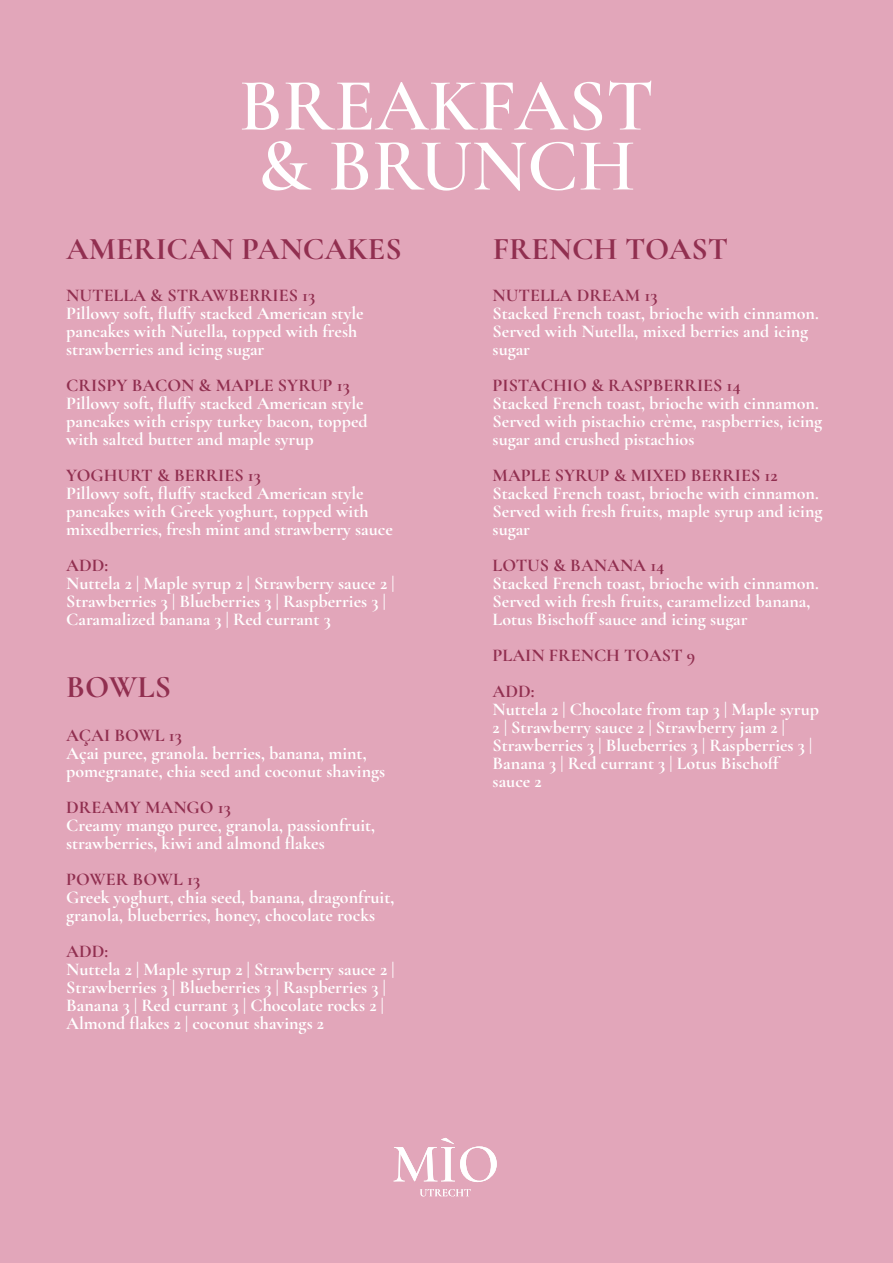
<style>
.page{position:relative;width:893px;height:1263px;background:#e2a6ba}
.page>*{position:absolute;margin:0;border:0;box-sizing:border-box;transform-origin:0 0}
.t1{font:600 75px/60px "Cormorant Garamond";color:#fff}
.t2{font:700 31.65px "Cormorant Garamond";color:#912f50}
.t3{font:700 18px/18px "Cormorant Garamond";color:#fff}
.t4{font:700 18px/36px "Cormorant Garamond";color:#912f50}
</style>
<div class="page">
<svg style="left:420px;top:1189px;width:51px;height:7px"></svg>
<svg style="left:394px;top:1138px;width:103px;height:44px"></svg>
<h1 class="t1" style="left:239px;top:75px;width:417px">BREAKFAST &amp; BRUNCH</h1>
<h2 class="t2" style="left:66px;top:229px;width:337px">AMERICAN PANCAKES</h2>
<p class="t4" style="left:66px;top:277px;width:251px">NUTELLA &amp; STRAWBERRIES 13</p>
<p class="t3" style="left:66px;top:304px;width:299px">Pillowy soft, fluffy stacked American style pancakes with Nutella, topped with fresh strawberries and icing sugar</p>
<p class="t4" style="left:66px;top:367px;width:285px">CRISPY BACON &amp; MAPLE SYRUP 13</p>
<p class="t3" style="left:66px;top:394px;width:303px">Pillowy soft, fluffy stacked American style pancakes with crispy turkey bacon, topped with salted butter and maple syrup</p>
<p class="t4" style="left:66px;top:457px;width:196px">YOGHURT &amp; BERRIES 13</p>
<p class="t3" style="left:66px;top:484px;width:328px">Pillowy soft, fluffy stacked American style pancakes with Greek yoghurt, topped with mixedberries, fresh mint and strawberry sauce</p>
<p class="t4" style="left:66px;top:547px;width:43px">ADD:</p>
<p class="t3" style="left:66px;top:574px;width:330px">Nuttela 2 | Maple syrup 2 | Strawberry sauce 2 |<br>Strawberries 3 | Blueberries 3 | Raspberries 3 |<br>Caramalized banana 3 | Red currant 3</p>
<h2 class="t2" style="left:66px;top:668px;width:106px">BOWLS</h2>
<p class="t4" style="left:66px;top:717px;width:117px">AÇAI BOWL 13</p>
<p class="t3" style="left:66px;top:744px;width:321px">Açai puree, granola. berries, banana, mint, pomegranate, chia seed and coconut shavings</p>
<p class="t4" style="left:66px;top:789px;width:166px">DREAMY MANGO 13</p>
<p class="t3" style="left:66px;top:816px;width:311px">Creamy mango puree, granola, passionfruit, strawberries, kiwi and almond flakes</p>
<p class="t4" style="left:66px;top:861px;width:136px">POWER BOWL 13</p>
<p class="t3" style="left:66px;top:888px;width:330px">Greek yoghurt, chia seed, banana, dragonfruit, granola, blueberries, honey, chocolate rocks</p>
<p class="t4" style="left:66px;top:933px;width:43px">ADD:</p>
<p class="t3" style="left:66px;top:960px;width:330px">Nuttela 2 | Maple syrup 2 | Strawberry sauce 2 | Strawberries 3 | Blueberries 3 | Raspberries 3 | Banana 3 | Red currant 3 | Chocolate rocks 2 | Almond flakes 2 | coconut shavings 2</p>
<h2 class="t2" style="left:493px;top:229px;width:237px">FRENCH TOAST</h2>
<p class="t4" style="left:493px;top:277px;width:166px">NUTELLA DREAM 13</p>
<p class="t3" style="left:493px;top:304px;width:328px">Stacked French toast, brioche with cinnamon.<br>Served with Nutella, mixed berries and icing sugar</p>
<p class="t4" style="left:493px;top:367px;width:250px">PISTACHIO &amp; RASPBERRIES 14</p>
<p class="t3" style="left:493px;top:394px;width:331px">Stacked French toast, brioche with cinnamon.<br>Served with pistachio crème, raspberries, icing sugar and crushed pistachios</p>
<p class="t4" style="left:493px;top:457px;width:287px">MAPLE SYRUP &amp; MIXED BERRIES 12</p>
<p class="t3" style="left:493px;top:484px;width:331px">Stacked French toast, brioche with cinnamon.<br>Served with fresh fruits, maple syrup and icing sugar</p>
<p class="t4" style="left:493px;top:547px;width:173px">LOTUS &amp; BANANA 14</p>
<p class="t3" style="left:493px;top:574px;width:328px">Stacked French toast, brioche with cinnamon.<br>Served with fresh fruits, caramelized banana,<br>Lotus Bischoff sauce and icing sugar</p>
<p class="t4" style="left:493px;top:637px;width:204px">PLAIN FRENCH TOAST 9<br>ADD:</p>
<p class="t3" style="left:493px;top:700px;width:328px">Nuttela 2 | Chocolate from tap 3 | Maple syrup 2 | Strawberry sauce 2 | Strawberry jam 2 | Strawberries 3 | Blueberries 3 | Raspberries 3 | Banana 3 | Red currant 3 | Lotus Bischoff sauce 2</p>
</div>
